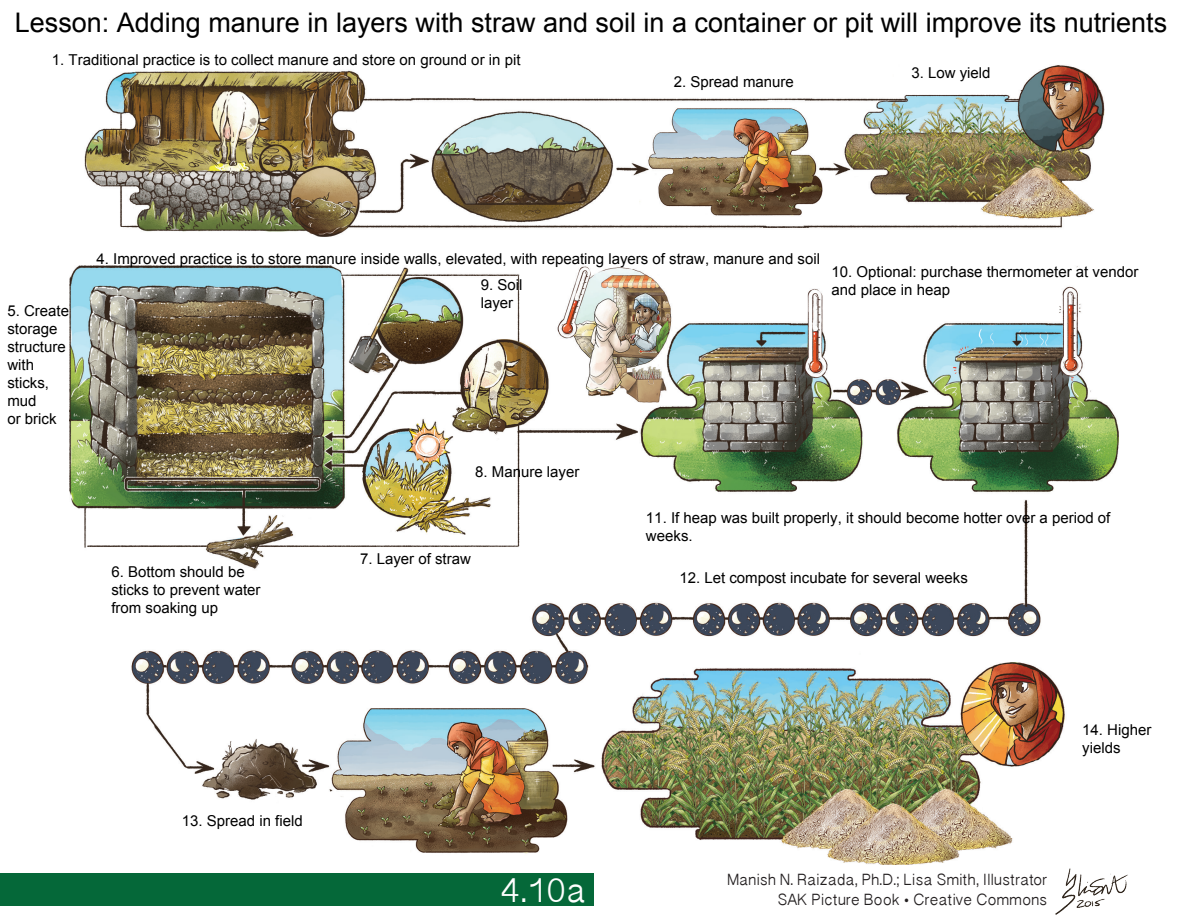
<style>
.page{position:relative;width:1188px;height:918px;background:#fff}
.page>*{position:absolute;margin:0;border:0;box-sizing:border-box;transform-origin:0 0}
.t1{font:39px "Oriya Sangam MN";color:#fff}
.t2{font:27px "Arial";color:#000}
.t3{font:18px "Oriya Sangam MN";color:#231f20}
.t4{font:15px/18px "Arial";color:#000}
</style>
<div class="page">
<img style="left:1055px;top:868px;width:73px;height:47px">
<div style="left:0;top:874px;width:594px;height:32px;background:#056839"></div>
<img style="left:70px;top:65px;width:1048px;height:799px">
<h2 class="t2" style="left:15px;top:5px;width:1154px">Lesson: Adding manure in layers with straw and soil in a container or pit will improve its nutrients</h2>
<p class="t4" style="left:52px;top:51px;width:470px">1. Traditional practice is to collect manure and store on ground or in pit</p>
<p class="t4" style="left:674px;top:73px;width:122px">2. Spread manure</p>
<p class="t4" style="left:911px;top:64px;width:81px">3. Low yield</p>
<p class="t4" style="left:7px;top:302px;width:63px">5. Create storage structure with sticks, mud<br>or brick</p>
<p class="t4" style="left:97px;top:249px;width:725px">4. Improved practice is to store manure inside walls, elevated, with repeating layers of straw, manure and soil</p>
<p class="t4" style="left:481px;top:276px;width:43px">9. Soil layer</p>
<p class="t4" style="left:832px;top:263px;width:308px">10. Optional: purchase thermometer at vendor and place in heap</p>
<p class="t4" style="left:475px;top:463px;width:106px">8. Manure layer</p>
<p class="t4" style="left:111px;top:563px;width:151px">6. Bottom should be sticks to prevent water from soaking up</p>
<p class="t4" style="left:360px;top:550px;width:112px">7. Layer of straw</p>
<p class="t4" style="left:646px;top:509px;width:466px">11. If heap was built properly, it should become hotter over a period of weeks.</p>
<p class="t4" style="left:679px;top:569px;width:290px">12. Let compost incubate for several weeks</p>
<p class="t4" style="left:182px;top:812px;width:122px">13. Spread in field</p>
<p class="t1" style="left:500px;top:866px;width:87px">4.10a</p>
<p class="t4" style="left:1082px;top:721px;width:71px">14. Higher yields</p>
<p class="t3" style="left:727px;top:868px;width:322px">Manish N. Raizada, Ph.D.; Lisa Smith, Illustrator</p>
<p class="t3" style="left:777px;top:888px;width:271px">SAK Picture Book • Creative Commons</p>
</div>
